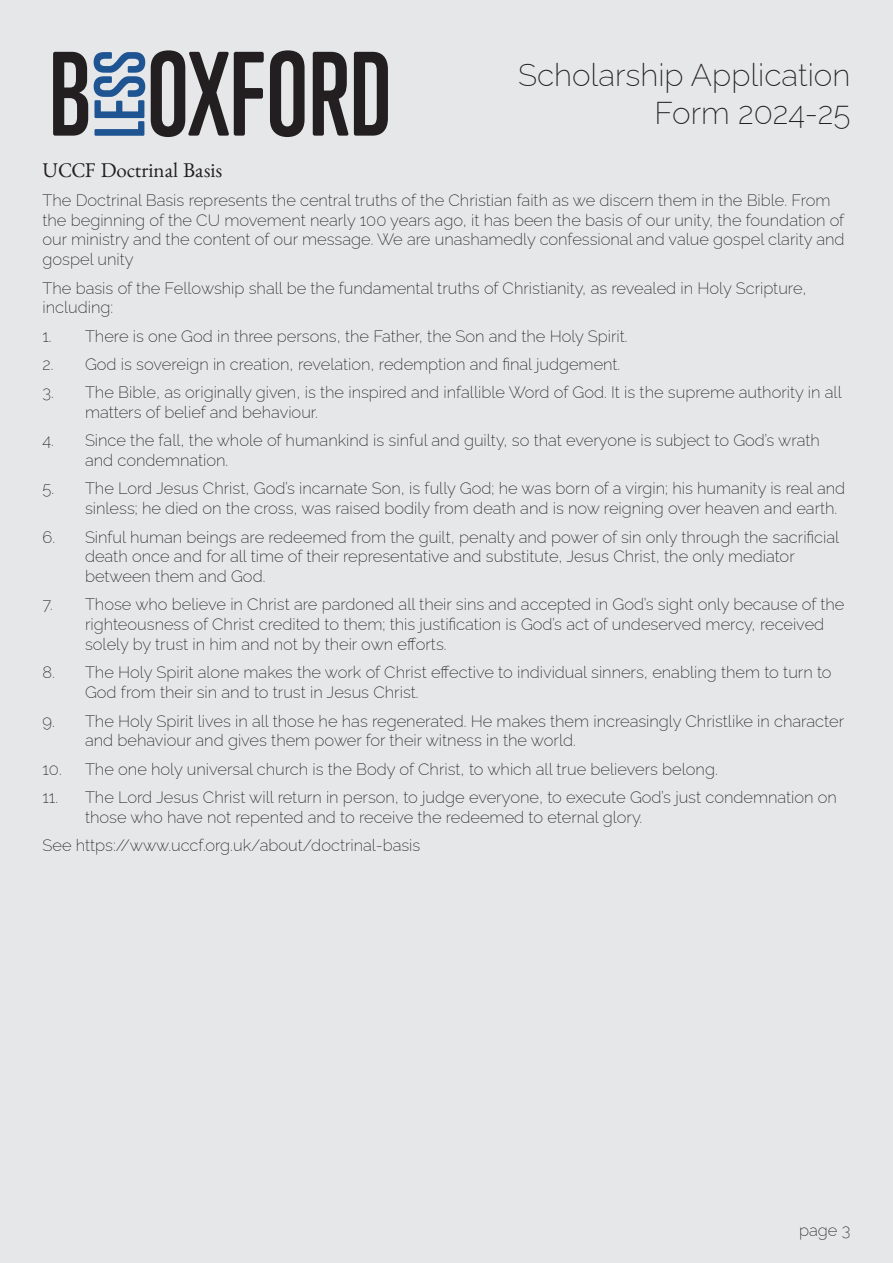
<style>
.page{position:relative;width:893px;height:1263px;background:#e6e7e9}
.page>*{position:absolute;margin:0;border:0;box-sizing:border-box;transform-origin:0 0}
.t1{font:700 109.35px "Trump Soft Pro";color:#231f20}
.t2{font:700 65.25px "Trump Soft Pro";color:#1e5491}
.t3{font:200 31.5px/37.8px "Raleway";color:#231f20;text-align:right}
.Heading_Style{font:21px "Benne";color:#231f20}
.t4{font:200 16.5px/19.8px "Raleway";color:#231f20}
</style>
<div class="page">
<h1 class="t1" style="left:49px;top:27px;width:44px">B</h1>
<h2 class="t2" style="left:80px;top:138px;width:90px;rotate:-90deg">LESS</h2>
<h1 class="t1" style="left:147px;top:27px;width:246px">OXFORD</h1>
<h3 class="t3" style="left:518px;top:52px;width:334px">Scholarship Application<br>Form 2024-25</h3>
<p class="Heading_Style" style="left:43px;top:158px;width:181px">UCCF Doctrinal Basis</p>
<p class="t4" style="left:43px;top:188px;width:804px">The Doctrinal Basis represents the central truths of the Christian faith as we discern them in the Bible. From the beginning of the CU movement nearly 100 years ago, it has been the basis of our unity, the foundation of our ministry and the content of our message. We are unashamedly confessional and value gospel clarity and gospel unity</p>
<p class="t4" style="left:43px;top:276px;width:766px">The basis of the Fellowship shall be the fundamental truths of Christianity, as revealed in Holy Scripture, including:</p>
<p class="t4" style="left:43px;top:324px;width:587px">1. There is one God in three persons, the Father, the Son and the Holy Spirit.</p>
<p class="t4" style="left:43px;top:352px;width:579px">2. God is sovereign in creation, revelation, redemption and final judgement.</p>
<p class="t4" style="left:85px;top:381px;width:758px;text-indent:-43px">3. The Bible, as originally given, is the inspired and infallible Word of God. It is the supreme authority in all matters of belief and behaviour.</p>
<p class="t4" style="left:85px;top:429px;width:736px;text-indent:-43px">4. Since the fall, the whole of humankind is sinful and guilty, so that everyone is subject to God’s wrath and condemnation.</p>
<p class="t4" style="left:85px;top:477px;width:762px;text-indent:-43px">5. The Lord Jesus Christ, God’s incarnate Son, is fully God; he was born of a virgin; his humanity is real and sinless; he died on the cross, was raised bodily from death and is now reigning over heaven and earth.</p>
<p class="t4" style="left:85px;top:525px;width:756px;text-indent:-43px">6. Sinful human beings are redeemed from the guilt, penalty and power of sin only through the sacrificial death once and for all time of their representative and substitute, Jesus Christ, the only mediator between them and God.</p>
<p class="t4" style="left:85px;top:593px;width:761px;text-indent:-43px">7. Those who believe in Christ are pardoned all their sins and accepted in God’s sight only because of the righteousness of Christ credited to them; this justification is God’s act of undeserved mercy, received solely by trust in him and not by their own efforts.</p>
<p class="t4" style="left:85px;top:661px;width:748px;text-indent:-43px">8. The Holy Spirit alone makes the work of Christ effective to individual sinners, enabling them to turn to<br>God from their sin and to trust in Jesus Christ.</p>
<p class="t4" style="left:85px;top:709px;width:761px;text-indent:-43px">9. The Holy Spirit lives in all those he has regenerated. He makes them increasingly Christlike in character and behaviour and gives them power for their witness in the world.</p>
<p class="t4" style="left:43px;top:757px;width:677px">10. The one holy universal church is the Body of Christ, to which all true believers belong.</p>
<p class="t4" style="left:85px;top:785px;width:753px;text-indent:-43px">11. The Lord Jesus Christ will return in person, to judge everyone, to execute God’s just condemnation on those who have not repented and to receive the redeemed to eternal glory.</p>
<p class="t4" style="left:43px;top:833px;width:379px">See https://www.uccf.org.uk/about/doctrinal-basis</p>
<p class="t4" style="left:799px;top:1218px;width:53px">page 3</p>
</div>
